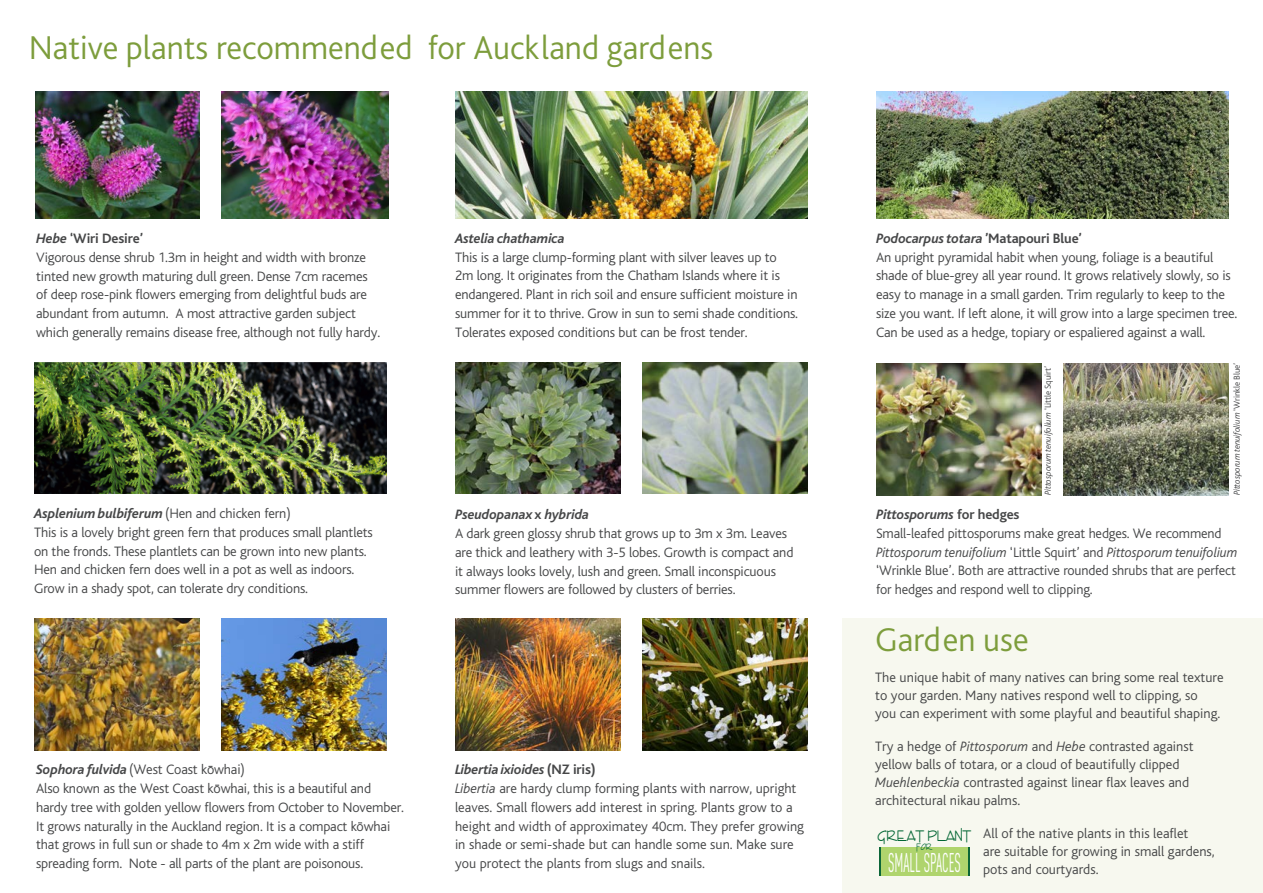
<style>
.page{position:relative;width:1263px;height:893px;background:#fff}
.page>*{position:absolute;margin:0;border:0;box-sizing:border-box;transform-origin:0 0}
.Bullets{font:300 34.5px "Bliss Pro";color:#7d9d3c}
.t1{font:26.7px "DIN Cond Regular Alternate";color:#fff;scale:.6 1}
.t2{font:15.75px "Enviro D";color:#026634;scale:.93 1}
.Body_copy{font:14.25px/18.8px "Auckland Council Bliss Light";letter-spacing:-.01em;color:#464748}
.Subhead{font:14.25px/18px "Auckland Council Bliss Light";color:#464748}
.t3{font:9.6px "Enviro D";color:#026634;scale:.91 1}
.Body_copy-2{font:italic 9px "Auckland Council Bliss Light";letter-spacing:-.01em;color:#464748}
.s1{font-family:"Auckland Council Bliss Bold";font-style:italic}
.s2{font-family:"Auckland Council Bliss Bold"}
.s3{font-style:normal}
.s4{font-style:italic}
</style>
<div class="page">
<div style="left:842px;top:618px;width:421px;height:275px;background:#f7f8ef"></div>
<img style="left:455px;top:92px;width:353px;height:127px">
<img style="left:34px;top:618px;width:166px;height:132px">
<img style="left:455px;top:362px;width:166px;height:132px">
<img style="left:455px;top:618px;width:166px;height:132px">
<img style="left:221px;top:618px;width:166px;height:132px">
<img style="left:642px;top:362px;width:166px;height:132px">
<img style="left:642px;top:618px;width:166px;height:132px">
<img style="left:876px;top:91px;width:353px;height:128px">
<img style="left:34px;top:362px;width:353px;height:132px">
<img style="left:35px;top:92px;width:165px;height:127px">
<img style="left:221px;top:92px;width:167px;height:127px">
<img style="left:1063px;top:363px;width:166px;height:132px">
<img style="left:876px;top:363px;width:166px;height:132px">
<div style="left:880px;top:848px;width:88px;height:28px;background:#afd46d"></div>
<hr style="left:879px;top:848px;width:2px;height:28px;background:#0c6638">
<hr style="left:968px;top:848px;width:2px;height:28px;background:#0c6638">
<p class="Bullets" style="left:29px;top:26px;width:686px">Native plants recommended for Auckland gardens</p>
<p class="Body_copy" style="left:36px;top:229px;width:345px"><span class="s1">Hebe</span> <span class="s2">‘Wiri Desire’<br></span>Vigorous dense shrub 1.3m in height and width with bronze tinted new growth maturing dull green. Dense 7cm racemes of deep rose-pink flowers emerging from delightful buds are abundant from autumn. A most attractive garden subject which generally remains disease free, although not fully hardy.</p>
<p class="Body_copy" style="left:455px;top:229px;width:345px"><span class="s1">Astelia chathamica<br></span>This is a large clump-forming plant with silver leaves up to 2m long. It originates from the Chatham Islands where it is endangered. Plant in rich soil and ensure sufficient moisture in summer for it to thrive. Grow in sun to semi shade conditions.<br>Tolerates exposed conditions but can be frost tender.</p>
<p class="Body_copy" style="left:876px;top:229px;width:363px"><span class="s1">Podocarpus totara</span> <span class="s2">’Matapouri Blue’<br></span>An upright pyramidal habit when young, foliage is a beautiful shade of blue-grey all year round. It grows relatively slowly, so is easy to manage in a small garden. Trim regularly to keep to the size you want. If left alone, it will grow into a large specimen tree.<br>Can be used as a hedge, topiary or espaliered against a wall.</p>
<p class="Body_copy-2" style="left:1043px;top:495px;width:130px;rotate:-90deg">Pittosporum tenuifolium <span class="s3">‘Little Squirt’</span></p>
<p class="Body_copy-2" style="left:1232px;top:495px;width:134px;rotate:-90deg">Pittosporum tenuifolium <span class="s3">‘Wrinkle Blue’</span></p>
<p class="Body_copy" style="left:34px;top:504px;width:340px"><span class="s1">Asplenium bulbiferum</span> (Hen and chicken fern)<br>This is a lovely bright green fern that produces small plantlets on the fronds. These plantlets can be grown into new plants.<br>Hen and chicken fern does well in a pot as well as indoors.<br>Grow in a shady spot, can tolerate dry conditions.</p>
<p class="Body_copy" style="left:36px;top:760px;width:369px"><span class="s1">Sophora fulvida</span> (West Coast kowhai)<br>Also known as the West Coast kowhai, this is a beautiful and hardy tree with golden yellow flowers from October to November.<br>It grows naturally in the Auckland region. It is a compact kowhai that grows in full sun or shade to 4m x 2m wide with a stiff spreading form. Note - all parts of the plant are poisonous.</p>
<p class="Body_copy" style="left:455px;top:505px;width:340px"><span class="s1">Pseudopanax</span> <span class="s2">x</span> <span class="s1">hybrida<br></span>A dark green glossy shrub that grows up to 3m x 3m. Leaves are thick and leathery with 3-5 lobes. Growth is compact and it always looks lovely, lush and green. Small inconspicuous summer flowers are followed by clusters of berries.</p>
<p class="Body_copy" style="left:876px;top:505px;width:363px"><span class="s1">Pittosporums</span> <span class="s2">for hedges<br></span>Small-leafed pittosporums make great hedges. We recommend <span class="s4">Pittosporum tenuifolium</span> ‘Little Squirt’ and <span class="s4">Pittosporum tenuifolium </span>‘Wrinkle Blue’. Both are attractive rounded shrubs that are perfect for hedges and respond well to clipping.</p>
<p class="Body_copy" style="left:455px;top:761px;width:350px"><span class="s1">Libertia ixioides</span> <span class="s2">(NZ iris)<br></span><span class="s4">Libertia</span> are hardy clump forming plants with narrow, upright leaves. Small flowers add interest in spring. Plants grow to a height and width of approximatey 40cm. They prefer growing in shade or semi-shade but can handle some sun. Make sure you protect the plants from slugs and snails.</p>
<p class="Bullets" style="left:875px;top:619px;width:155px">Garden use</p>
<p class="Subhead" style="left:875px;top:669px;width:350px">The unique habit of many natives can bring some real texture to your garden. Many natives respond well to clipping, so<br>you can experiment with some playful and beautiful shaping.</p>
<p class="Subhead" style="left:875px;top:738px;width:320px">Try a hedge of <span class="s4">Pittosporum</span> and <span class="s4">Hebe</span> contrasted against yellow balls of totara, or a cloud of beautifully clipped <span class="s4">Muehlenbeckia</span> contrasted against linear flax leaves and architectural nikau palms.</p>
<p class="Subhead" style="left:983px;top:825px;width:233px">All of the native plants in this leaflet<br>are suitable for growing in small gardens, pots and courtyards.</p>
<p class="t2" style="left:878px;top:826px;width:102px">GREAT PLANT</p>
<p class="t3" style="left:916px;top:841px;width:19px">FOR</p>
<p class="t1" style="left:888px;top:847px;width:123px">SMALL SPACES</p>
</div>
